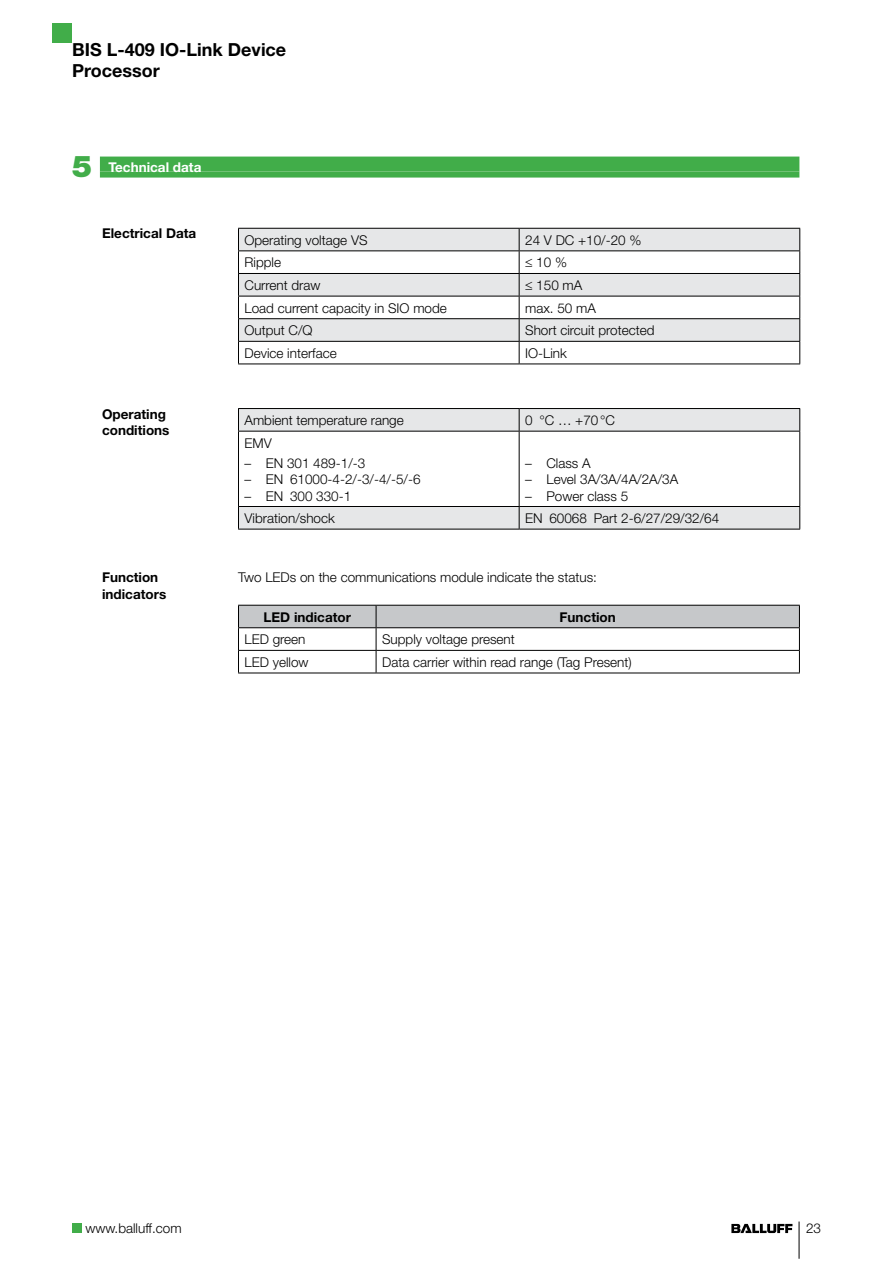
<style>
.page{position:relative;width:893px;height:1263px;background:#fff}
.page>*{position:absolute;margin:0;border:0;box-sizing:border-box;transform-origin:0 0}
.t1{font:900 30px "Helvetica Neue";color:#41ad49}
.t2{font:700 18px/20.2px "Helvetica Neue";color:#000}
.t3{font:300 13.5px/16.4px "Helvetica Neue";color:#000}
.t4{font:700 13.5px/16.4px "Helvetica Neue";color:#000}
.t5{font:700 13.5px "Helvetica Neue";color:#fff}
</style>
<div class="page">
<div style="left:72px;top:1223px;width:10px;height:10px;background:#41ad49"></div>
<div style="left:53px;top:23px;width:19px;height:20px;background:#41ad49"></div>
<hr style="left:799px;top:1221px;width:1px;height:38px;background:#000">
<svg style="left:731px;top:1224px;width:61px;height:9px"></svg>
<svg style="left:239px;top:229px;width:560px;height:112px;fill:#e6e7e8"></svg>
<hr style="left:238px;top:228px;width:281px;height:1px;background:#000">
<hr style="left:519px;top:228px;width:281px;height:1px;background:#000">
<hr style="left:238px;top:250px;width:281px;height:1px;background:#000">
<hr style="left:519px;top:250px;width:281px;height:1px;background:#000">
<hr style="left:238px;top:273px;width:281px;height:1px;background:#000">
<hr style="left:519px;top:273px;width:281px;height:1px;background:#000">
<hr style="left:238px;top:296px;width:281px;height:1px;background:#000">
<hr style="left:519px;top:296px;width:281px;height:1px;background:#000">
<hr style="left:238px;top:318px;width:281px;height:1px;background:#000">
<hr style="left:519px;top:318px;width:281px;height:1px;background:#000">
<hr style="left:238px;top:341px;width:281px;height:1px;background:#000">
<svg style="left:238px;top:229px;width:1px;height:135px"></svg>
<hr style="left:519px;top:341px;width:281px;height:1px;background:#000">
<svg style="left:519px;top:229px;width:1px;height:135px"></svg>
<svg style="left:799px;top:229px;width:1px;height:135px"></svg>
<hr style="left:238px;top:364px;width:281px;height:1px;background:#000">
<hr style="left:519px;top:364px;width:281px;height:1px;background:#000">
<svg style="left:239px;top:409px;width:560px;height:120px"></svg>
<hr style="left:238px;top:408px;width:281px;height:1px;background:#000">
<svg style="left:238px;top:409px;width:1px;height:22px"></svg>
<hr style="left:519px;top:408px;width:281px;height:1px;background:#000">
<svg style="left:519px;top:409px;width:1px;height:22px"></svg>
<svg style="left:799px;top:409px;width:1px;height:22px"></svg>
<hr style="left:238px;top:431px;width:281px;height:1px;background:#000">
<hr style="left:238px;top:431px;width:1px;height:75px;background:#000">
<hr style="left:519px;top:431px;width:281px;height:1px;background:#000">
<hr style="left:519px;top:431px;width:1px;height:75px;background:#000">
<hr style="left:799px;top:431px;width:1px;height:75px;background:#000">
<hr style="left:238px;top:506px;width:281px;height:1px;background:#000">
<svg style="left:238px;top:507px;width:1px;height:22px"></svg>
<hr style="left:519px;top:506px;width:281px;height:1px;background:#000">
<svg style="left:519px;top:507px;width:1px;height:22px"></svg>
<svg style="left:799px;top:507px;width:1px;height:22px"></svg>
<hr style="left:238px;top:529px;width:281px;height:1px;background:#000">
<hr style="left:519px;top:529px;width:281px;height:1px;background:#000">
<svg style="left:238px;top:605px;width:562px;height:68px"></svg>
<hr style="left:238px;top:673px;width:138px;height:1px;background:#000">
<hr style="left:376px;top:673px;width:424px;height:1px;background:#000">
<div style="left:100px;top:157px;width:699px;height:15px;background:#41ad49"></div>
<div style="left:100px;top:172px;width:699px;height:6px;background:#41ad49"></div>
<h2 class="t2" style="left:72px;top:39px;width:216px">BIS L-409 IO-Link Device<br>Processor</h2>
<h1 class="t1" style="left:72px;top:149px;width:22px">5</h1>
<p class="t5" style="left:108px;top:158px;width:94px">Technical data</p>
<p class="t4" style="left:102px;top:225px;width:96px">Electrical Data</p>
<p class="t4" style="left:102px;top:405px;width:69px">Operating conditions</p>
<p class="t4" style="left:102px;top:569px;width:66px">Function indicators</p>
<p class="t3" style="left:244px;top:232px;width:125px">Operating voltage VS</p>
<p class="t3" style="left:525px;top:232px;width:118px">24 V DC +10/-20 %</p>
<p class="t3" style="left:244px;top:254px;width:38px">Ripple</p>
<p class="t3" style="left:525px;top:254px;width:43px">≤10%</p>
<p class="t3" style="left:244px;top:277px;width:78px">Current draw</p>
<p class="t3" style="left:525px;top:277px;width:59px">≤ 150 mA</p>
<p class="t3" style="left:244px;top:299px;width:204px">Load current capacity in SIO mode</p>
<p class="t3" style="left:525px;top:299px;width:72px">max. 50 mA</p>
<p class="t3" style="left:244px;top:322px;width:69px">Output C/Q</p>
<p class="t3" style="left:525px;top:322px;width:131px">Short circuit protected</p>
<p class="t3" style="left:244px;top:345px;width:94px">Device interface</p>
<p class="t3" style="left:525px;top:345px;width:43px">IO-Link</p>
<p class="t3" style="left:244px;top:412px;width:161px">Ambient temperature range</p>
<p class="t3" style="left:525px;top:412px;width:91px">0 °C … +70°C</p>
<p class="t3" style="left:266px;top:433px;width:100px;line-height:20px;text-indent:-21px">EMV<br>EN 301 489-1/-3</p>
<p class="t3" style="left:266px;top:471px;width:156px">EN 61000-4-2/-3/-4/-5/-6<br>EN 300 330-1</p>
<p class="t3" style="left:244px;top:454px;width:8px;text-align:justify">– – –</p>
<p class="t3" style="left:546px;top:454px;width:133px">Class A<br>Level 3A/3A/4A/2A/3A<br>Power class 5</p>
<p class="t3" style="left:525px;top:454px;width:8px;text-align:justify">– – –</p>
<p class="t3" style="left:244px;top:510px;width:92px">Vibration/shock</p>
<p class="t3" style="left:525px;top:510px;width:195px">EN 60068 Part 2-6/27/29/32/64</p>
<p class="t3" style="left:238px;top:569px;width:360px">Two LEDs on the communications module indicate the status:</p>
<p class="t4" style="left:264px;top:608px;width:89px">LED indicator</p>
<p class="t4" style="left:560px;top:608px;width:58px">Function</p>
<p class="t3" style="left:244px;top:631px;width:63px">LED green</p>
<p class="t3" style="left:382px;top:631px;width:134px">Supply voltage present</p>
<p class="t3" style="left:244px;top:654px;width:66px">LED yellow</p>
<p class="t3" style="left:382px;top:654px;width:251px">Data carrier within read range (Tag Present)</p>
<p class="t3" style="left:85px;top:1220px;width:98px">www.balluff.com</p>
<p class="t3" style="left:806px;top:1220px;width:16px">23</p>
</div>
